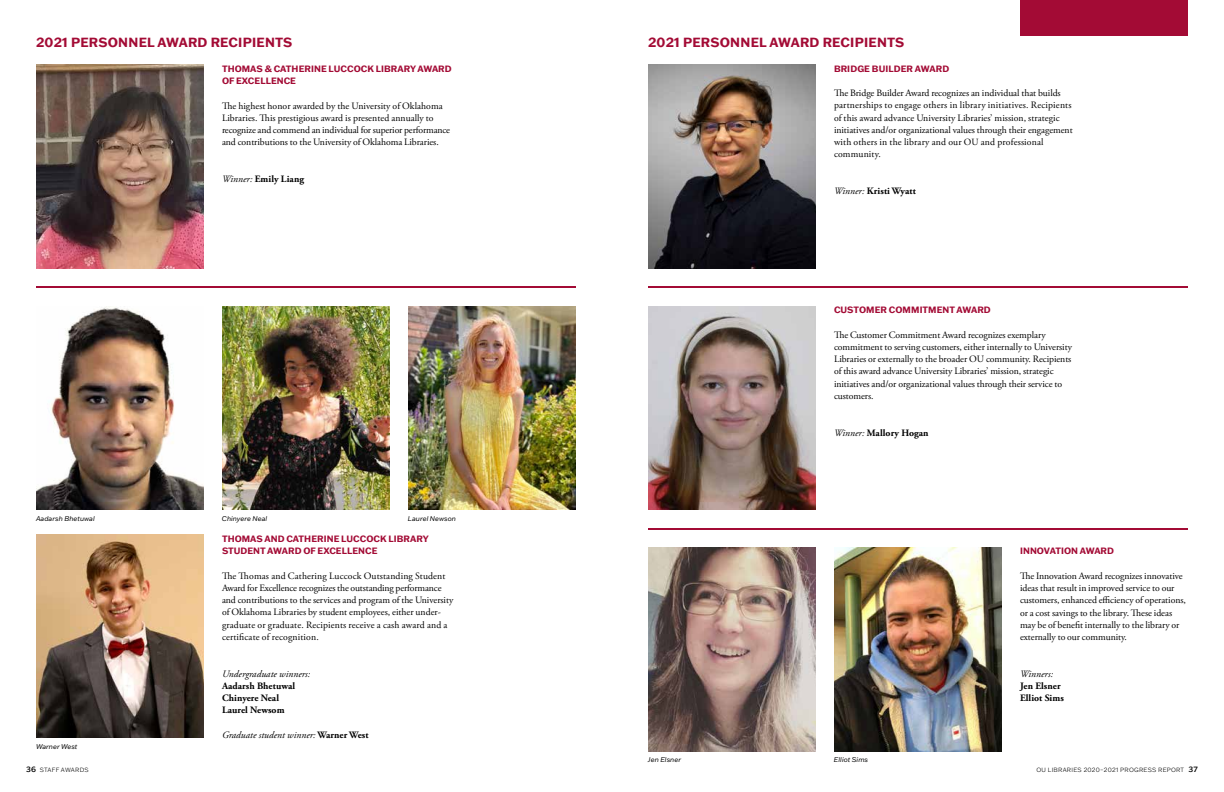
<style>
.page{position:relative;width:1224px;height:792px;background:#fff}
.page>*{position:absolute;margin:0;border:0;box-sizing:border-box;transform-origin:0 0}
.t1{font:700 13px "Franklin Gothic ATF";letter-spacing:.015em;color:#a30b35}
.t2{font:9.8px/12.2px "Adobe Garamond Pro";letter-spacing:-.005em;color:#000}
.t3{font:700 9.8px/12.2px "Adobe Garamond Pro";letter-spacing:.005em;color:#000}
.t4{font:italic 9.8px "Adobe Garamond Pro";letter-spacing:.005em;color:#000}
.t5{font:700 9px/12.5px "Franklin Gothic ATF";letter-spacing:.005em;color:#a30b35}
.t6{font:italic 6.8px "Franklin Gothic ATF";letter-spacing:.005em;color:#000}
.t7{font:300 6px "Franklin Gothic ATF";letter-spacing:.04em;color:#000}
.s1{font-weight:400;font-style:italic}
.s2{font-size:9.5px}
.s3{font-weight:700;font-style:normal}
.s4{font-weight:500;font-size:7.5px}
</style>
<div class="page">
<hr style="left:36px;top:286px;width:540px;height:2px;background:#a30b35">
<hr style="left:648px;top:286px;width:540px;height:2px;background:#a30b35">
<hr style="left:648px;top:528px;width:540px;height:2px;background:#a30b35">
<img style="left:36px;top:65px;width:168px;height:203px">
<img style="left:648px;top:65px;width:168px;height:203px">
<img style="left:648px;top:306px;width:168px;height:204px">
<img style="left:834px;top:548px;width:168px;height:203px">
<img style="left:648px;top:548px;width:168px;height:203px">
<img style="left:36px;top:306px;width:168px;height:204px">
<img style="left:222px;top:306px;width:168px;height:204px">
<img style="left:408px;top:306px;width:168px;height:204px">
<img style="left:36px;top:535px;width:168px;height:203px">
<div style="left:1020px;top:0;width:168px;height:36px;background:#a30b35"></div>
<h1 class="t1" style="left:36px;top:34px;width:258px">2021 PERSONNEL AWARD RECIPIENTS</h1>
<h1 class="t1" style="left:648px;top:34px;width:258px">2021 PERSONNEL AWARD RECIPIENTS</h1>
<p class="t5" style="left:222px;top:62px;width:231px">THOMAS &amp; CATHERINE LUCCOCK LIBRARY AWARD<br>OF EXCELLENCE</p>
<p class="t2" style="left:222px;top:100px;width:230px">The highest honor awarded by the University of Oklahoma Libraries. This prestigious award is presented annually to recognize and commend an individual for superior performance and contributions to the University of Oklahoma Libraries.</p>
<p class="t3" style="left:222px;top:173px;width:84px"><span class="s1">Winner:</span> Emily Liang</p>
<p class="t5" style="left:834px;top:62px;width:117px">BRIDGE BUILDER AWARD</p>
<p class="t2" style="left:834px;top:87px;width:240px">The Bridge Builder Award recognizes an individual that builds partnerships to engage others in library initiatives. Recipients of this award advance University Libraries’ mission, strategic initiatives and/or organizational values through their engagement with others in the library and our <span class="s2">OU</span> and professional community.</p>
<p class="t3" style="left:834px;top:185px;width:83px"><span class="s1">Winner:</span> Kristi Wyatt</p>
<p class="t6" style="left:36px;top:514px;width:60px">Aadarsh Bhetuwal</p>
<p class="t6" style="left:36px;top:742px;width:43px">Warner West</p>
<p class="t6" style="left:222px;top:514px;width:47px">Chinyere Neal</p>
<p class="t6" style="left:408px;top:514px;width:50px">Laurel Newson</p>
<p class="t5" style="left:222px;top:532px;width:208px">THOMAS AND CATHERINE LUCCOCK LIBRARY<br>STUDENT AWARD OF EXCELLENCE</p>
<p class="t2" style="left:222px;top:570px;width:233px">The Thomas and Cathering Luccock Outstanding Student Award for Excellence recognizes the outstanding performance and contributions to the services and program of the University of Oklahoma Libraries by student employees, either under&shy;graduate or graduate. Recipients receive a cash award and a certificate of recognition.</p>
<p class="t4" style="left:222px;top:668px;width:90px">Undergraduate winners:</p>
<p class="t3" style="left:222px;top:680px;width:75px">Aadarsh Bhetuwal<br>Chinyere Neal<br>Laurel Newsom</p>
<p class="t4" style="left:222px;top:729px;width:148px">Graduate student winner: <span class="s3">Warner West</span></p>
<p class="t5" style="left:834px;top:303px;width:158px">CUSTOMER COMMITMENT AWARD</p>
<p class="t2" style="left:834px;top:329px;width:239px">The Customer Commitment Award recognizes exemplary commitment to serving customers, either internally to University Libraries or externally to the broader OU community. Recipients of this award advance University Libraries’ mission, strategic initiatives and/or organizational values through their service to customers.</p>
<p class="t3" style="left:834px;top:426px;width:96px"><span class="s1">Winner:</span> Mallory Hogan</p>
<p class="t6" style="left:648px;top:755px;width:35px">Jen Elsner</p>
<p class="t6" style="left:834px;top:755px;width:36px">Elliot Sims</p>
<p class="t5" style="left:1020px;top:545px;width:96px">INNOVATION AWARD</p>
<p class="t2" style="left:1020px;top:570px;width:168px">The Innovation Award recognizes innovative ideas that result in improved service to our customers, enhanced efficiency of operations, or a cost savings to the library. These ideas may be of benefit internally to the library or externally to our community.</p>
<p class="t4" style="left:1020px;top:668px;width:35px">Winners:</p>
<p class="t3" style="left:1020px;top:680px;width:45px">Jen Elsner<br>Elliot Sims</p>
<p class="t7" style="left:26px;top:766px;width:64px"><span class="s4">36</span> STAFF AWARDS</p>
<p class="t7" style="left:1036px;top:766px;width:163px">OU LIBRARIES 2020–2021 PROGRESS REPORT <span class="s4">37</span></p>
</div>
